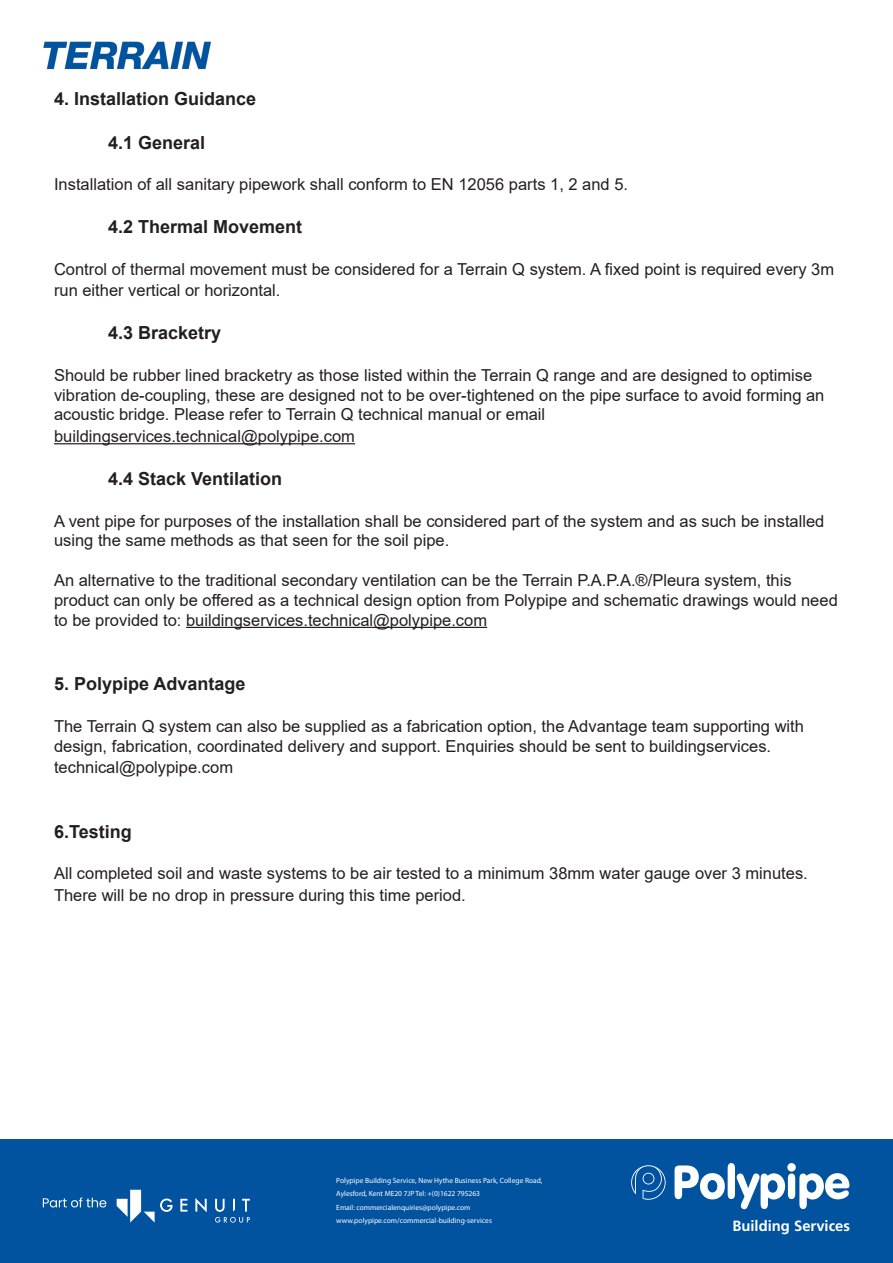
<style>
.page{position:relative;width:893px;height:1263px;background:#fff}
.page>*{position:absolute;margin:0;border:0;box-sizing:border-box;transform-origin:0 0}
.t1{font:700 18px "Arial";color:#231f20}
.t2{font:16.5px/19.8px "Arial";color:#231f20}
.t3{font:700 14.85px "Frutiger LT Std";color:#fff}
.t4{font:7.5px/13.5px "Myriad Pro";color:#fff}
</style>
<div class="page">
<hr style="left:54px;top:443px;width:301px;height:1px;background:#231f20">
<hr style="left:186px;top:627px;width:301px;height:1px;background:#231f20">
<img style="left:43px;top:41px;width:168px;height:29px">
<div style="left:0;top:1140px;width:893px;height:123px;background:#0153a0"></div>
<svg style="left:43px;top:1197px;width:63px;height:10px"></svg>
<svg style="left:117px;top:1190px;width:56px;height:32px"></svg>
<svg style="left:180px;top:1199px;width:7px;height:12px"></svg>
<svg style="left:195px;top:1198px;width:12px;height:14px"></svg>
<svg style="left:215px;top:1199px;width:35px;height:23px"></svg>
<svg style="left:631px;top:1165px;width:35px;height:35px"></svg>
<svg style="left:675px;top:1163px;width:174px;height:46px"></svg>
<p class="t1" style="left:54px;top:86px;width:204px">4. Installation Guidance</p>
<p class="t1" style="left:108px;top:130px;width:99px">4.1 General</p>
<p class="t2" style="left:54px;top:174px;width:576px">Installation of all sanitary pipework shall conform to EN 12056 parts 1, 2 and 5.</p>
<p class="t1" style="left:108px;top:214px;width:196px">4.2 Thermal Movement</p>
<p class="t2" style="left:54px;top:258px;width:782px;line-height:21.6px">Control of thermal movement must be considered for a Terrain Q system. A fixed point is required every 3m run either vertical or horizontal.</p>
<p class="t1" style="left:108px;top:320px;width:115px">4.3 Bracketry</p>
<p class="t2" style="left:54px;top:365px;width:772px">Should be rubber lined bracketry as those listed within the Terrain Q range and are designed to optimise vibration de-coupling, these are designed not to be over-tightened on the pipe surface to avoid forming an acoustic bridge. Please refer to Terrain Q technical manual or email</p>
<p class="t2" style="left:54px;top:426px;width:303px">buildingservices.technical@polypipe.com</p>
<p class="t1" style="left:108px;top:466px;width:176px">4.4 Stack Ventilation</p>
<p class="t2" style="left:54px;top:511px;width:772px">A vent pipe for purposes of the installation shall be considered part of the system and as such be installed using the same methods as that seen for the soil pipe.</p>
<p class="t2" style="left:54px;top:570px;width:785px">An alternative to the traditional secondary ventilation can be the Terrain P.A.P.A.®/Pleura system, this product can only be offered as a technical design option from Polypipe and schematic drawings would need to be provided to: buildingservices.technical@polypipe.com</p>
<p class="t1" style="left:54px;top:671px;width:193px">5. Polypipe Advantage</p>
<p class="t2" style="left:54px;top:716px;width:751px">The Terrain Q system can also be supplied as a fabrication option, the Advantage team supporting with design, fabrication, coordinated delivery and support. Enquiries should be sent to buildingservices.</p>
<p class="t2" style="left:54px;top:757px;width:181px">technical@polypipe.com</p>
<p class="t1" style="left:54px;top:819px;width:79px">6.Testing</p>
<p class="t2" style="left:54px;top:863px;width:755px;line-height:21.6px">All completed soil and waste systems to be air tested to a minimum 38mm water gauge over 3 minutes.<br>There will be no drop in pressure during this time period.</p>
<p class="t4" style="left:336px;top:1173px;width:208px">Polypipe Building Service, New Hythe Business Park, College Road,<br>Aylesford, Kent ME20 7JP Tel: +(0)1622 795263</p>
<p class="t4" style="left:336px;top:1200px;width:136px">Email: commercialenquiries@polypipe.com</p>
<p class="t4" style="left:336px;top:1214px;width:157px">www.polypipe.com/commercial-building-services</p>
<p class="t3" style="left:732px;top:1217px;width:119px">Building Services</p>
</div>
